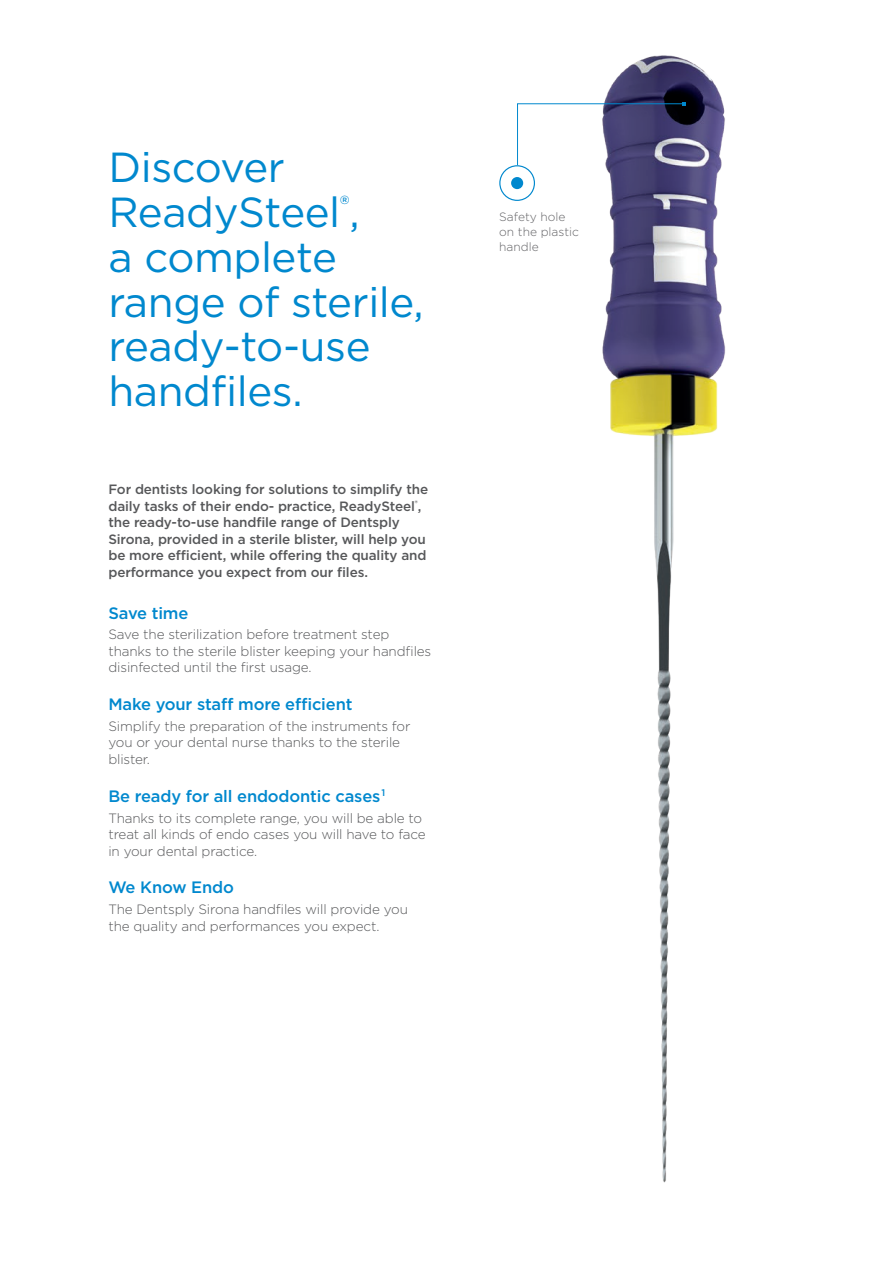
<style>
.page{position:relative;width:893px;height:1263px;background:#fff}
.page>*{position:absolute;margin:0;border:0;box-sizing:border-box;transform-origin:0 0}
.t1{font:42px/45px "Gotham";letter-spacing:-.01em;color:#0088ce}
.t2{font:500 16.5px "Gotham";letter-spacing:-.01em;color:#0088ce}
.t3{font:300 13.5px/16.5px "Gotham";letter-spacing:-.01em;color:#57585a}
.t4{font:500 13.5px/16.5px "Gotham";letter-spacing:-.01em;color:#57585a}
.t5{font:300 12px/15px "Gotham";color:#636366}
</style>
<div class="page">
<img style="left:602px;top:55px;width:124px;height:1128px">
<svg style="left:517px;top:102px;width:168px;height:64px"></svg>
<div style="left:499px;top:165px;width:36px;height:36px;border:1px solid #0088ce;border-radius:50%"></div>
<div style="left:511px;top:177px;width:12px;height:12px;background:#0088ce;border-radius:50%"></div>
<h1 class="t1" style="left:108px;top:143px;width:317px">Discover<br>ReadySteel<sup>®</sup>,<br>a complete range of sterile, ready-to-use handfiles.</h1>
<p class="t4" style="left:108px;top:481px;width:321px">For dentists looking for solutions to simplify the daily tasks of their endo- practice, ReadySteel<sup>®</sup>, the ready-to-use handfile range of Dentsply Sirona, provided in a sterile blister, will help you be more efficient, while offering the quality and performance you expect from our files.</p>
<p class="t2" style="left:108px;top:602px;width:81px">Save time</p>
<p class="t3" style="left:108px;top:626px;width:324px">Save the sterilization before treatment step thanks to the sterile blister keeping your handfiles disinfected until the first usage.</p>
<p class="t2" style="left:108px;top:693px;width:246px">Make your staff more efficient</p>
<p class="t3" style="left:108px;top:717px;width:304px">Simplify the preparation of the instruments for you or your dental nurse thanks to the sterile blister.</p>
<p class="t2" style="left:108px;top:785px;width:278px">Be ready for all endodontic cases<sup>1</sup></p>
<p class="t3" style="left:108px;top:809px;width:319px">Thanks to its complete range, you will be able to treat all kinds of endo cases you will have to face in your dental practice.</p>
<p class="t2" style="left:108px;top:877px;width:127px">We Know Endo</p>
<p class="t3" style="left:108px;top:901px;width:301px">The Dentsply Sirona handfiles will provide you the quality and performances you expect.</p>
<p class="t5" style="left:499px;top:209px;width:81px">Safety hole on the plastic handle</p>
</div>
